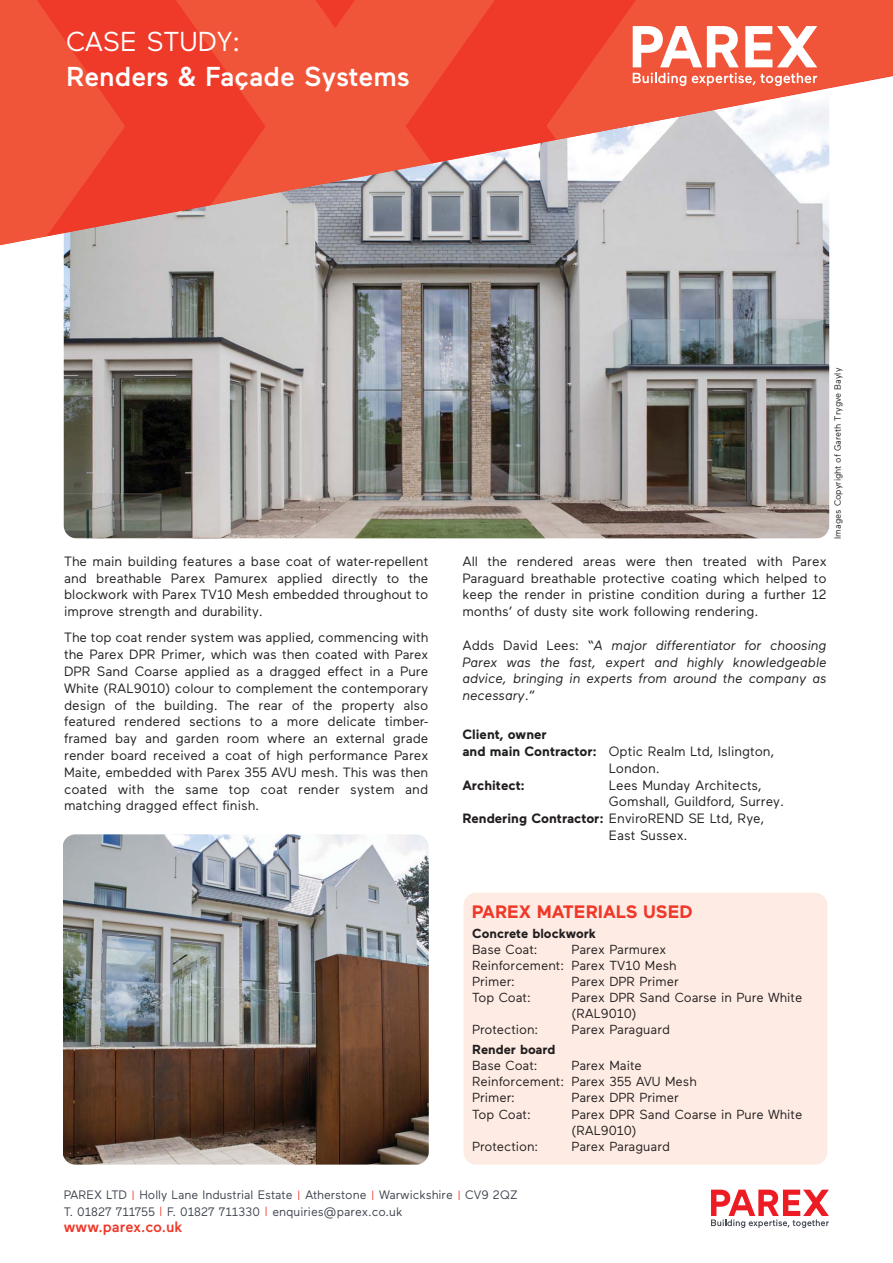
<style>
.page{position:relative;width:893px;height:1263px;background:#fff}
.page>*{position:absolute;margin:0;border:0;box-sizing:border-box;transform-origin:0 0}
.t1{font:500 27.3px "Maax";color:#fff}
.t2{font:27.3px "Maax";color:#fff}
.t3{font:700 18px "Maax";color:#ef3829}
.t4{font:500 15px "Maax";color:#ef3829}
.t5{font:13.5px/16.8px "Maax";color:#231f20;text-align:justify}
.t6{font:italic 13.5px/16.8px "Maax";color:#231f20;text-align:justify}
.t7{font:700 13.5px "Maax";color:#231f20}
.t8{font:13.2px/16px "Maax";color:#231f20}
.t9{font:700 13.2px "Maax";color:#231f20}
.t10{font:12.3px/16.5px "Maax";color:#3f454f}
.t11{font:9px "Maax";color:#231f20}
.s1{font-size:13.2px}
.s2{font-style:normal}
.s3{font-weight:700}
.s4{font-weight:400}
.s5{font-size:10.5px;color:#ef3829}
</style>
<div class="page">
<img style="left:64px;top:71px;width:765px;height:467px;border-radius:13px">
<img style="left:0;top:0;width:893px;height:246px">
<div style="left:463px;top:893px;width:364px;height:272px;background:#feece4;border-radius:13px"></div>
<svg style="left:633px;top:26px;width:106px;height:41px"></svg>
<svg style="left:745px;top:26px;width:72px;height:41px"></svg>
<svg style="left:633px;top:73px;width:53px;height:13px"></svg>
<svg style="left:692px;top:73px;width:125px;height:13px"></svg>
<img style="left:63px;top:834px;width:366px;height:331px;border-radius:13px">
<svg style="left:711px;top:1190px;width:117px;height:38px"></svg>
<h1 class="t2" style="left:66px;top:32px;width:176px">CASE STUDY:</h1>
<h1 class="t1" style="left:66px;top:67px;width:345px">Renders &amp; Façade Systems</h1>
<p class="t5" style="left:64px;top:554px;width:366px">The main building features a base coat of water-repellent and breathable Parex Pamurex applied directly to the blockwork with Parex TV10 Mesh embedded throughout to improve strength and durability.</p>
<p class="t5" style="left:64px;top:631px;width:366px">The top coat render system was applied, commencing with the Parex DPR Primer, which was then coated with <span class="s1">Parex </span>DPR Sand Coarse applied as a dragged effect in a Pure White (RAL9010) colour to complement the contemporary design of the building. The rear of the property also featured rendered sections to a more delicate timber&shy;framed bay and garden room where an external grade render board received a coat of high performance Parex Maite, embedded with <span class="s1">Parex</span> 355 AVU mesh. This was then coated with the same top coat render system and matching dragged effect finish.</p>
<p class="t5" style="left:462px;top:554px;width:366px">All the rendered areas were then treated with Parex Paraguard breathable protective coating which helped to keep the render in pristine condition during a further 12 months’ of dusty site work following rendering.</p>
<p class="t6" style="left:462px;top:638px;width:366px"><span class="s2">Adds David Lees: “</span>A major differentiator for choosing Parex was the fast, expert and highly knowledgeable advice, bringing in experts from around the company as necessary<span class="s2">.”</span></p>
<p class="t7" style="left:462px;top:729px;width:86px">Client, owner</p>
<p class="t5" style="left:462px;top:744px;width:313px"><span class="s3">and main Contractor:</span> Optic Realm Ltd, Islington,</p>
<p class="t5" style="left:609px;top:761px;width:53px">London.</p>
<p class="t7" style="left:462px;top:780px;width:64px">Architect:</p>
<p class="t5" style="left:609px;top:778px;width:154px">Lees Munday Architects,</p>
<p class="t5" style="left:609px;top:795px;width:177px">Gomshall, Guildford, Surrey.</p>
<p class="t7" style="left:462px;top:814px;width:303px">Rendering Contractor: <span class="s4">EnviroREND SE Ltd, Rye,</span></p>
<p class="t5" style="left:609px;top:829px;width:80px">East Sussex.</p>
<p class="t11" style="left:834px;top:539px;width:172px;rotate:-90deg">Images Copyright of Gareth Trygve Bayly</p>
<h2 class="t3" style="left:472px;top:905px;width:222px">PAREX MATERIALS USED</h2>
<p class="t9" style="left:472px;top:928px;width:125px">Concrete blockwork</p>
<p class="t8" style="left:472px;top:943px;width:67px">Base Coat:</p>
<p class="t8" style="left:472px;top:943px;width:206px;text-indent:99px">Parex Parmurex<br>Reinforcement: Parex TV10 Mesh<br>Primer:</p>
<p class="t8" style="left:572px;top:975px;width:109px">Parex DPR Primer</p>
<p class="t8" style="left:472px;top:991px;width:60px">Top Coat:</p>
<p class="t8" style="left:572px;top:991px;width:232px">Parex DPR Sand Coarse in Pure White (RAL9010)</p>
<p class="t8" style="left:472px;top:1023px;width:68px">Protection:</p>
<p class="t8" style="left:572px;top:1023px;width:100px">Parex Paraguard</p>
<p class="t9" style="left:472px;top:1045px;width:85px">Render board</p>
<p class="t8" style="left:472px;top:1059px;width:67px">Base Coat:</p>
<p class="t8" style="left:472px;top:1059px;width:226px;text-indent:99px">Parex Maite<br>Reinforcement: Parex 355 AVU Mesh<br>Primer:</p>
<p class="t8" style="left:572px;top:1091px;width:109px">Parex DPR Primer</p>
<p class="t8" style="left:472px;top:1107px;width:60px">Top Coat:</p>
<p class="t8" style="left:572px;top:1107px;width:232px">Parex DPR Sand Coarse in Pure White (RAL9010)</p>
<p class="t8" style="left:472px;top:1139px;width:68px">Protection:</p>
<p class="t8" style="left:572px;top:1139px;width:100px">Parex Paraguard</p>
<p class="t10" style="left:64px;top:1188px;width:455px">PAREX LTD <span class="s5">|</span> Holly Lane Industrial Estate <span class="s5">|</span> Atherstone <span class="s5">|</span> Warwickshire <span class="s5">|</span> CV9 2QZ<br>T. 01827 711755 <span class="s5">|</span> F. 01827 711330 <span class="s5">|</span> enquiries@parex.co.uk</p>
<p class="t4" style="left:64px;top:1222px;width:120px">www.parex.co.uk</p>
</div>
